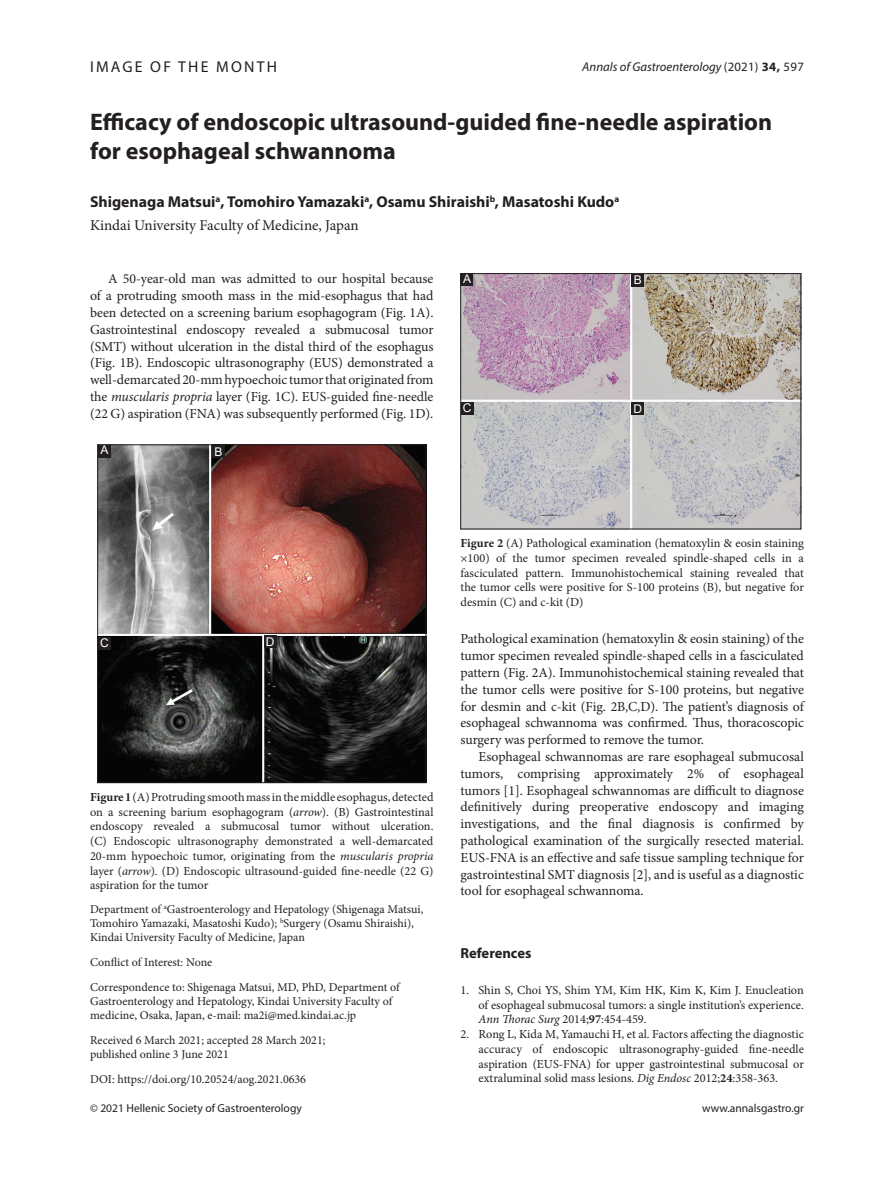
<style>
.page{position:relative;width:894px;height:1191px;background:#fff}
.page>*{position:absolute;margin:0;border:0;box-sizing:border-box;transform-origin:0 0}
.AT{font:700 24px/28.8px "Myriad Pro";color:#231f20}
.AU{font:700 15.75px "Myriad Pro";color:#231f20}
.AH{font:15.75px "Myriad Pro";letter-spacing:.14em;color:#231f20}
.AU-BIO{font:15px "Minion Pro";color:#231f20}
.t1{font:700 14.55px "Myriad Pro";color:#231f20}
.TX{font:13.8px/16.8px "Minion Pro";letter-spacing:-.005em;color:#231f20;text-align:justify}
.A_RH{font:italic 12.75px "Myriad Pro";color:#231f20}
.FGC{font:12.3px/14.7px "Minion Pro";color:#231f20;text-align:justify}
.REF{font:12.3px/14.7px "Minion Pro";color:#231f20;text-align:justify}
.ADD{font:12px/14.2px "Minion Pro";color:#231f20}
.AFF{font:12px/14.2px "Minion Pro";letter-spacing:-.005em;color:#231f20}
.HIS{font:12px/14.2px "Minion Pro";color:#231f20}
.LABEL{font:12px "Arial";color:#fff}
.t2{font:11.55px "Myriad Pro";color:#231f20}
.s1{font-style:normal}
.s2{font-weight:700;font-style:normal}
.s3{font-style:italic}
.s4{font-weight:700}
</style>
<div class="page">
<img style="left:99px;top:446px;width:325px;height:334px">
<div style="left:97px;top:444px;width:329px;height:338px;border:1px solid #231f20"></div>
<div style="left:264px;top:635px;width:12px;height:13px;background:#231f20"></div>
<div style="left:98px;top:636px;width:13px;height:13px;background:#231f20"></div>
<div style="left:212px;top:445px;width:13px;height:12px;background:#231f20"></div>
<div style="left:98px;top:444px;width:12px;height:13px;background:#231f20"></div>
<img style="left:462px;top:275px;width:336px;height:252px">
<div style="left:460px;top:273px;width:340px;height:256px;border:1px solid #231f20"></div>
<div style="left:631px;top:402px;width:13px;height:13px;background:#231f20"></div>
<div style="left:460px;top:402px;width:13px;height:13px;background:#231f20"></div>
<div style="left:631px;top:274px;width:13px;height:12px;background:#231f20"></div>
<div style="left:460px;top:273px;width:13px;height:13px;background:#231f20"></div>
<p class="AH" style="left:90px;top:57px;width:188px">IMAGE OF THE MONTH</p>
<p class="A_RH" style="left:582px;top:58px;width:223px">Annals of Gastroenterology <span class="s1">(2021)</span> <span class="s2">34,</span> <span class="s1">597</span></p>
<p class="AT" style="left:90px;top:107px;width:683px">Efficacy of endoscopic ultrasound-guided fine-needle aspiration for esophageal schwannoma</p>
<p class="AU" style="left:90px;top:192px;width:530px">Shigenaga Matsui<sup>a</sup>, Tomohiro Yamazaki<sup>a</sup>, Osamu Shiraishi<sup>b</sup>, Masatoshi Kudo<sup>a</sup></p>
<p class="AU-BIO" style="left:90px;top:215px;width:270px">Kindai University Faculty of Medicine, Japan</p>
<p class="TX" style="left:90px;top:270px;width:345px;text-indent:18px">A 50-year-old man was admitted to our hospital because of a protruding smooth mass in the mid-esophagus that had been detected on a screening barium esophagogram (Fig. 1A).<br>Gastrointestinal endoscopy revealed a submucosal tumor (SMT) without ulceration in the distal third of the esophagus (Fig. 1B). Endoscopic ultrasonography (EUS) demonstrated a well-demarcated 20-mm hypoechoic tumor that originated from the <span class="s3">muscularis propria</span> layer (Fig. 1C). EUS-guided fine-needle (22 G) aspiration (FNA) was subsequently performed (Fig. 1D).</p>
<p class="LABEL" style="left:463px;top:270px;width:10px">A</p>
<p class="LABEL" style="left:633px;top:272px;width:10px">B</p>
<p class="LABEL" style="left:463px;top:399px;width:10px">C</p>
<p class="LABEL" style="left:633px;top:400px;width:10px">D</p>
<p class="LABEL" style="left:100px;top:441px;width:10px">A</p>
<p class="LABEL" style="left:214px;top:443px;width:10px">B</p>
<p class="LABEL" style="left:100px;top:634px;width:10px">C</p>
<p class="LABEL" style="left:266px;top:633px;width:10px">D</p>
<p class="FGC" style="left:90px;top:789px;width:345px"><span class="s4">Figure 1</span>(A) Protruding smooth mass in the middle esophagus, detected on a screening barium esophagogram (<span class="s3">arrow</span>). (B) Gastrointestinal endoscopy revealed a submucosal tumor without ulceration. (C) Endoscopic ultrasonography demonstrated a well-demarcated 20-mm hypoechoic tumor, originating from the <span class="s3">muscularis propria </span>layer (<span class="s3">arrow</span>). (D) Endoscopic ultrasound-guided fine-needle (22 G) aspiration for the tumor</p>
<p class="AFF" style="left:90px;top:901px;width:335px">Department of <sup>a</sup>Gastroenterology and Hepatology (Shigenaga Matsui,<br>Tomohiro Yamazaki, Masatoshi Kudo); <sup>b</sup>Surgery (Osamu Shiraishi),<br>Kindai University Faculty of Medicine, Japan</p>
<p class="HIS" style="left:90px;top:954px;width:124px">Conflict of Interest: None</p>
<p class="ADD" style="left:90px;top:979px;width:311px">Correspondence to: Shigenaga Matsui, MD, PhD, Department of<br>Gastroenterology and Hepatology, Kindai University Faculty of medicine, Osaka, Japan, e-mail: ma2i@med.kindai.ac.jp</p>
<p class="HIS" style="left:90px;top:1032px;width:237px">Received 6 March 2021; accepted 28 March 2021; published online 3 June 2021</p>
<p class="HIS" style="left:90px;top:1071px;width:217px">DOI: https://doi.org/10.20524/aog.2021.0636</p>
<p class="FGC" style="left:460px;top:536px;width:345px"><span class="s4">Figure 2</span> (A) Pathological examination (hematoxylin &amp; eosin staining ×100) of the tumor specimen revealed spindle-shaped cells in a fasciculated pattern. Immunohistochemical staining revealed that the tumor cells were positive for S-100 proteins (B), but negative for desmin (C) and c-kit (D)</p>
<p class="TX" style="left:460px;top:630px;width:345px">Pathological examination (hematoxylin &amp; eosin staining) of the tumor specimen revealed spindle-shaped cells in a fasciculated pattern (Fig. 2A). Immunohistochemical staining revealed that the tumor cells were positive for S-100 proteins, but negative for desmin and c-kit (Fig. 2B,C,D). The patient’s diagnosis of esophageal schwannoma was confirmed. Thus, thoracoscopic surgery was performed to remove the tumor.</p>
<p class="TX" style="left:460px;top:748px;width:345px;text-indent:18px">Esophageal schwannomas are rare esophageal submucosal tumors, comprising approximately 2% of esophageal tumors [1]. Esophageal schwannomas are difficult to diagnose definitively during preoperative endoscopy and imaging investigations, and the final diagnosis is confirmed by pathological examination of the surgically resected material.<br>EUS-FNA is an effective and safe tissue sampling technique for gastrointestinal SMT diagnosis [2], and is useful as a diagnostic tool for esophageal schwannoma.</p>
<h1 class="t1" style="left:460px;top:943px;width:72px">References</h1>
<p class="REF" style="left:478px;top:982px;width:327px;text-indent:-18px">1. Shin S, Choi YS, Shim YM, Kim HK, Kim K, Kim J. Enucleation of esophageal submucosal tumors: a single institution’s experience.<br><span class="s3">Ann Thorac Surg</span> 2014;<span class="s4">97</span>:454-459.</p>
<p class="REF" style="left:478px;top:1026px;width:327px;text-indent:-18px">2. Rong L, Kida M, Yamauchi H, et al. Factors affecting the diagnostic accuracy of endoscopic ultrasonography-guided fine-needle aspiration (EUS-FNA) for upper gastrointestinal submucosal or extraluminal solid mass lesions. <span class="s3">Dig Endosc</span> 2012;<span class="s4">24</span>:358-363.</p>
<p class="t2" style="left:90px;top:1101px;width:213px">© 2021 Hellenic Society of Gastroenterology</p>
<p class="t2" style="left:701px;top:1101px;width:103px">www.annalsgastro.gr</p>
</div>
